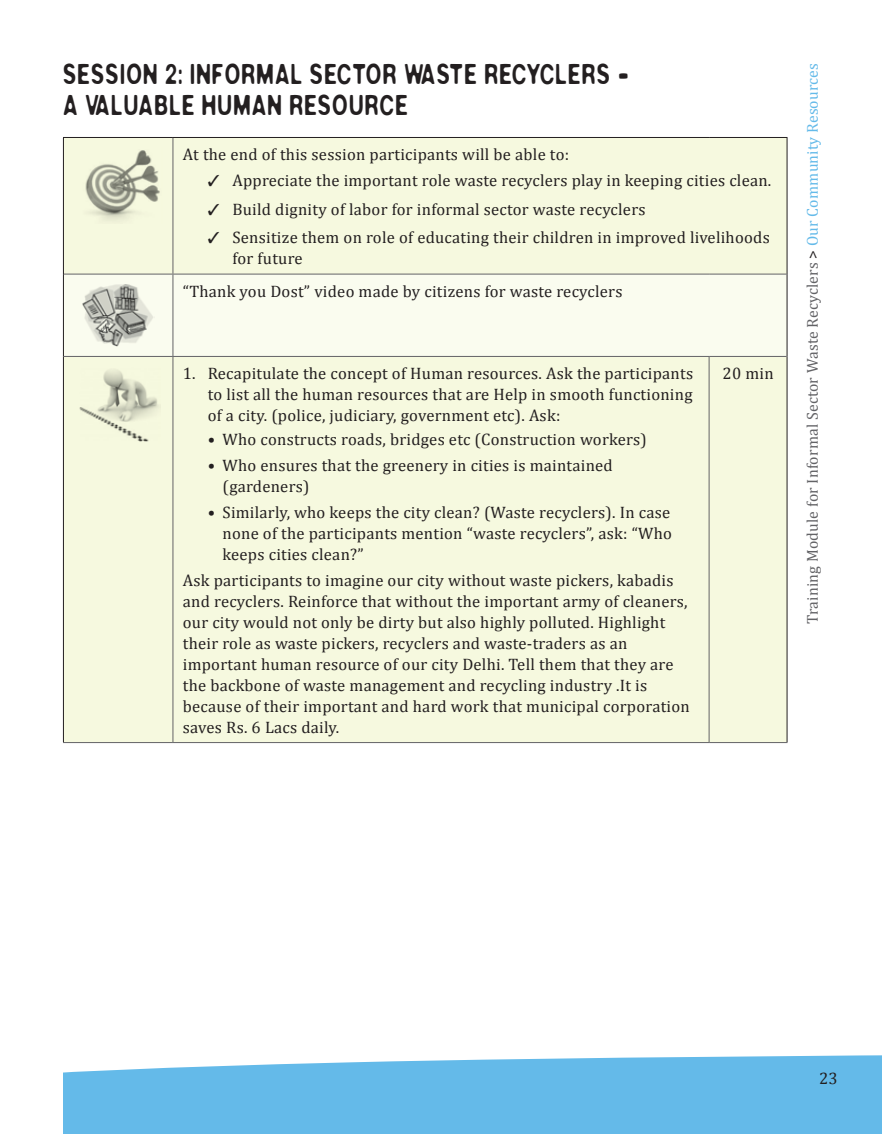
<style>
.page{position:relative;width:882px;height:1134px;background:#fff}
.page>*{position:absolute;margin:0;border:0;box-sizing:border-box;transform-origin:0 0}
.t1{font:100 26.25px/31.5px "Washout";letter-spacing:.02em;color:#231f20}
.t2{font:16.62px/21px "Cambria";letter-spacing:.015em;color:#231f20}
.t3{font:15.75px "Cambria";letter-spacing:.01em;color:#636366}
.s1{color:#231f20}
.s2{color:#64bae9}
</style>
<div class="page">
<svg style="left:63px;top:1055px;width:819px;height:79px;background:#70bfea"></svg>
<div style="left:64px;top:138px;width:723px;height:604px;background:#f6f9df"></div>
<div style="left:64px;top:275px;width:723px;height:81px;background:#fafcef"></div>
<hr style="left:63px;top:137px;width:110px;height:1px;background:#231f20">
<hr style="left:63px;top:138px;width:1px;height:136px;background:#231f20">
<hr style="left:173px;top:137px;width:536px;height:1px;background:#231f20">
<hr style="left:709px;top:137px;width:79px;height:1px;background:#231f20">
<hr style="left:787px;top:138px;width:1px;height:136px;background:#231f20">
<hr style="left:63px;top:274px;width:1px;height:82px;background:#231f20">
<hr style="left:787px;top:274px;width:1px;height:82px;background:#231f20">
<hr style="left:63px;top:356px;width:1px;height:386px;background:#231f20">
<hr style="left:787px;top:356px;width:1px;height:386px;background:#231f20">
<hr style="left:173px;top:138px;width:1px;height:136px;background:#636366">
<hr style="left:64px;top:274px;width:109px;height:1px;background:#636366">
<hr style="left:173px;top:274px;width:536px;height:1px;background:#636366">
<hr style="left:173px;top:275px;width:1px;height:81px;background:#636366">
<hr style="left:709px;top:274px;width:78px;height:1px;background:#636366">
<hr style="left:64px;top:356px;width:109px;height:1px;background:#636366">
<hr style="left:173px;top:356px;width:536px;height:1px;background:#636366">
<hr style="left:173px;top:357px;width:1px;height:385px;background:#636366">
<hr style="left:709px;top:356px;width:78px;height:1px;background:#636366">
<hr style="left:709px;top:357px;width:1px;height:385px;background:#636366">
<hr style="left:63px;top:742px;width:110px;height:1px;background:#636366">
<hr style="left:173px;top:742px;width:536px;height:1px;background:#636366">
<hr style="left:709px;top:742px;width:79px;height:1px;background:#636366">
<img style="left:73px;top:147px;width:90px;height:76px">
<img style="left:81px;top:284px;width:74px;height:63px">
<img style="left:76px;top:366px;width:85px;height:77px">
<h1 class="t1" style="left:63px;top:60px;width:568px">SESSION 2: INFORMAL SECTOR WASTE RECYCLERS –<br>A VALUABLE HUMAN RESOURCE</h1>
<p class="t2" style="left:183px;top:144px;width:388px">At the end of this session participants will be able to:</p>
<p class="t2" style="left:208px;top:170px;width:565px">✓ Appreciate the important role waste recyclers play in keeping cities clean.</p>
<p class="t2" style="left:208px;top:198px;width:439px">✓ Build dignity of labor for informal sector waste recyclers</p>
<p class="t2" style="left:232px;top:227px;width:539px;text-indent:-25px">✓ Sensitize them on role of educating their children in improved livelihoods for future</p>
<p class="t2" style="left:183px;top:281px;width:441px">“Thank you Dost” video made by citizens for waste recyclers</p>
<p class="t2" style="left:208px;top:363px;width:487px;text-align:justify;text-indent:-25px">1. Recapitulate the concept of Human resources. Ask the participants to list all the human resources that are Help in smooth functioning of a city. (police, judiciary, government etc). Ask:</p>
<p class="t2" style="left:208px;top:429px;width:441px">• Who constructs roads, bridges etc (Construction workers)</p>
<p class="t2" style="left:223px;top:454px;width:392px;text-indent:-15px">• Who ensures that the greenery in cities is maintained (gardeners)</p>
<p class="t2" style="left:223px;top:501px;width:451px;text-align:justify;text-indent:-15px">• Similarly, who keeps the city clean? (Waste recyclers). In case none of the participants mention “waste recyclers”, ask: “Who keeps cities clean?”</p>
<p class="t2" style="left:183px;top:569px;width:508px">Ask participants to imagine our city without waste pickers, kabadis and recyclers. Reinforce that without the important army of cleaners, our city would not only be dirty but also highly polluted. Highlight their role as waste pickers, recyclers and waste-traders as an important human resource of our city Delhi. Tell them that they are the backbone of waste management and recycling industry .It is because of their important and hard work that municipal corporation saves Rs. 6 Lacs daily.</p>
<p class="t2" style="left:723px;top:363px;width:53px">20 min</p>
<p class="t3" style="left:803px;top:624px;width:563px;rotate:-90deg">Training Module for Informal Sector Waste Recyclers <span class="s1">&gt;</span> <span class="s2">Our Community Resources</span></p>
<p class="t2" style="left:819px;top:1068px;width:20px">23</p>
</div>
